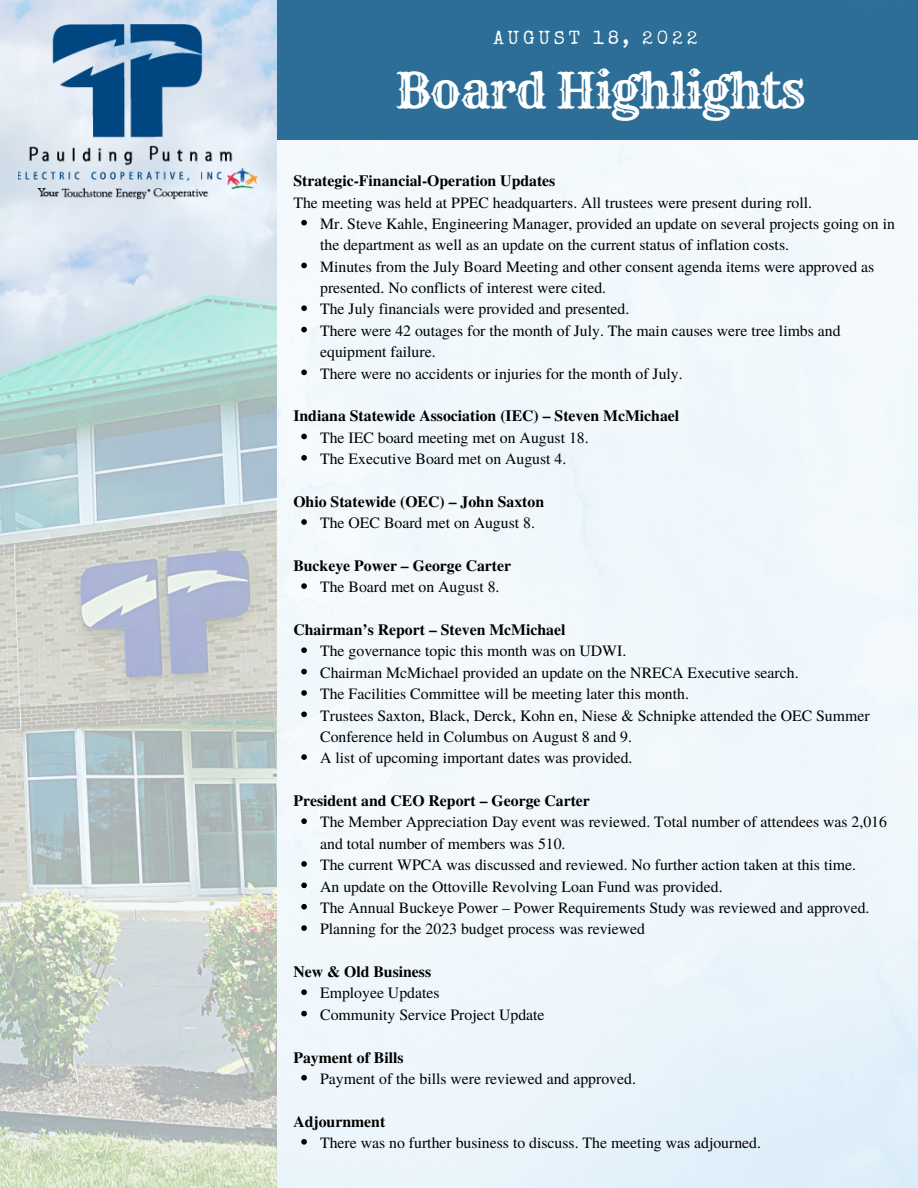
<style>
.page{position:relative;width:918px;height:1188px;background:#fff}
.page>*{position:absolute;margin:0;border:0;box-sizing:border-box;transform-origin:0 0}
.t1{font:48.6px "Rye";letter-spacing:-.03em;color:#fff}
.t2{font:18.9px "Special Elite";letter-spacing:.2em;color:#fff}
.t3{font:15.75px/21.3px "Te X Gyre Termes";color:#000}
.t4{font:700 15.75px "Te X Gyre Termes";color:#000}
</style>
<div class="page">
<img style="left:277px;top:139px;width:641px;height:1049px">
<img style="left:0;top:0;width:277px;height:1188px">
<svg style="left:301px;top:220px;width:6px;height:6px"></svg>
<svg style="left:301px;top:263px;width:6px;height:5px"></svg>
<svg style="left:301px;top:305px;width:6px;height:6px"></svg>
<svg style="left:301px;top:327px;width:6px;height:5px"></svg>
<svg style="left:301px;top:370px;width:6px;height:5px"></svg>
<svg style="left:301px;top:434px;width:6px;height:5px"></svg>
<svg style="left:301px;top:455px;width:6px;height:6px"></svg>
<svg style="left:301px;top:519px;width:6px;height:6px"></svg>
<svg style="left:301px;top:583px;width:6px;height:6px"></svg>
<svg style="left:301px;top:647px;width:6px;height:6px"></svg>
<svg style="left:301px;top:669px;width:6px;height:5px"></svg>
<svg style="left:301px;top:690px;width:6px;height:6px"></svg>
<svg style="left:301px;top:712px;width:6px;height:5px"></svg>
<svg style="left:301px;top:754px;width:6px;height:6px"></svg>
<svg style="left:301px;top:818px;width:6px;height:6px"></svg>
<svg style="left:301px;top:861px;width:6px;height:6px"></svg>
<svg style="left:301px;top:883px;width:6px;height:5px"></svg>
<svg style="left:301px;top:904px;width:6px;height:6px"></svg>
<svg style="left:301px;top:925px;width:6px;height:6px"></svg>
<svg style="left:301px;top:989px;width:6px;height:6px"></svg>
<svg style="left:301px;top:1011px;width:6px;height:5px"></svg>
<svg style="left:301px;top:1075px;width:6px;height:6px"></svg>
<svg style="left:301px;top:1139px;width:6px;height:6px"></svg>
<div style="left:277px;top:0;width:641px;height:139px;background:#2c6e97"></div>
<img style="left:18px;top:24px;width:239px;height:176px">
<p class="t2" style="left:493px;top:31px;width:206px">AUGUST 18, 2022</p>
<h1 class="t1" style="left:395px;top:61px;width:412px">Board Highlights</h1>
<p class="t4" style="left:293px;top:169px;width:264px">Strategic-Financial-Operation Updates</p>
<p class="t3" style="left:293px;top:191px;width:520px">The meeting was held at PPEC headquarters. All trustees were present during roll.</p>
<p class="t3" style="left:320px;top:212px;width:576px">Mr. Steve Kahle, Engineering Manager, provided an update on several projects going on in the department as well as an update on the current status of inflation costs.<br>Minutes from the July Board Meeting and other consent agenda items were approved as presented. No conflicts of interest were cited.<br>The July financials were provided and presented.<br>There were 42 outages for the month of July. The main causes were tree limbs and equipment failure.<br>There were no accidents or injuries for the month of July.</p>
<p class="t4" style="left:293px;top:404px;width:387px">Indiana Statewide Association (IEC) – Steven McMichael</p>
<p class="t3" style="left:320px;top:426px;width:270px">The IEC board meeting met on August 18.<br>The Executive Board met on August 4.</p>
<p class="t4" style="left:293px;top:489px;width:252px">Ohio Statewide (OEC) – John Saxton</p>
<p class="t3" style="left:320px;top:511px;width:216px">The OEC Board met on August 8.</p>
<p class="t4" style="left:293px;top:553px;width:219px">Buckeye Power – George Carter</p>
<p class="t3" style="left:320px;top:576px;width:181px">The Board met on August 8.</p>
<p class="t4" style="left:293px;top:617px;width:274px">Chairman’s Report – Steven McMichael</p>
<p class="t3" style="left:320px;top:640px;width:551px">The governance topic this month was on UDWI.<br>Chairman McMichael provided an update on the NRECA Executive search.<br>The Facilities Committee will be meeting later this month.<br>Trustees Saxton, Black, Derck, Kohn en, Niese &amp; Schnipke attended the OEC Summer Conference held in Columbus on August 8 and 9.<br>A list of upcoming important dates was provided.</p>
<p class="t4" style="left:293px;top:788px;width:298px">President and CEO Report – George Carter</p>
<p class="t3" style="left:320px;top:811px;width:568px">The Member Appreciation Day event was reviewed. Total number of attendees was 2,016 and total number of members was 510.<br>The current WPCA was discussed and reviewed. No further action taken at this time.<br>An update on the Ottoville Revolving Loan Fund was provided.<br>The Annual Buckeye Power – Power Requirements Study was reviewed and approved.<br>Planning for the 2023 budget process was reviewed</p>
<p class="t4" style="left:293px;top:959px;width:139px">New &amp; Old Business</p>
<p class="t3" style="left:320px;top:982px;width:226px">Employee Updates<br>Community Service Project Update</p>
<p class="t4" style="left:293px;top:1045px;width:112px">Payment of Bills</p>
<p class="t3" style="left:320px;top:1067px;width:317px">Payment of the bills were reviewed and approved.</p>
<p class="t4" style="left:293px;top:1109px;width:93px">Adjournment</p>
<p class="t3" style="left:320px;top:1131px;width:442px">There was no further business to discuss. The meeting was adjourned.</p>
</div>
